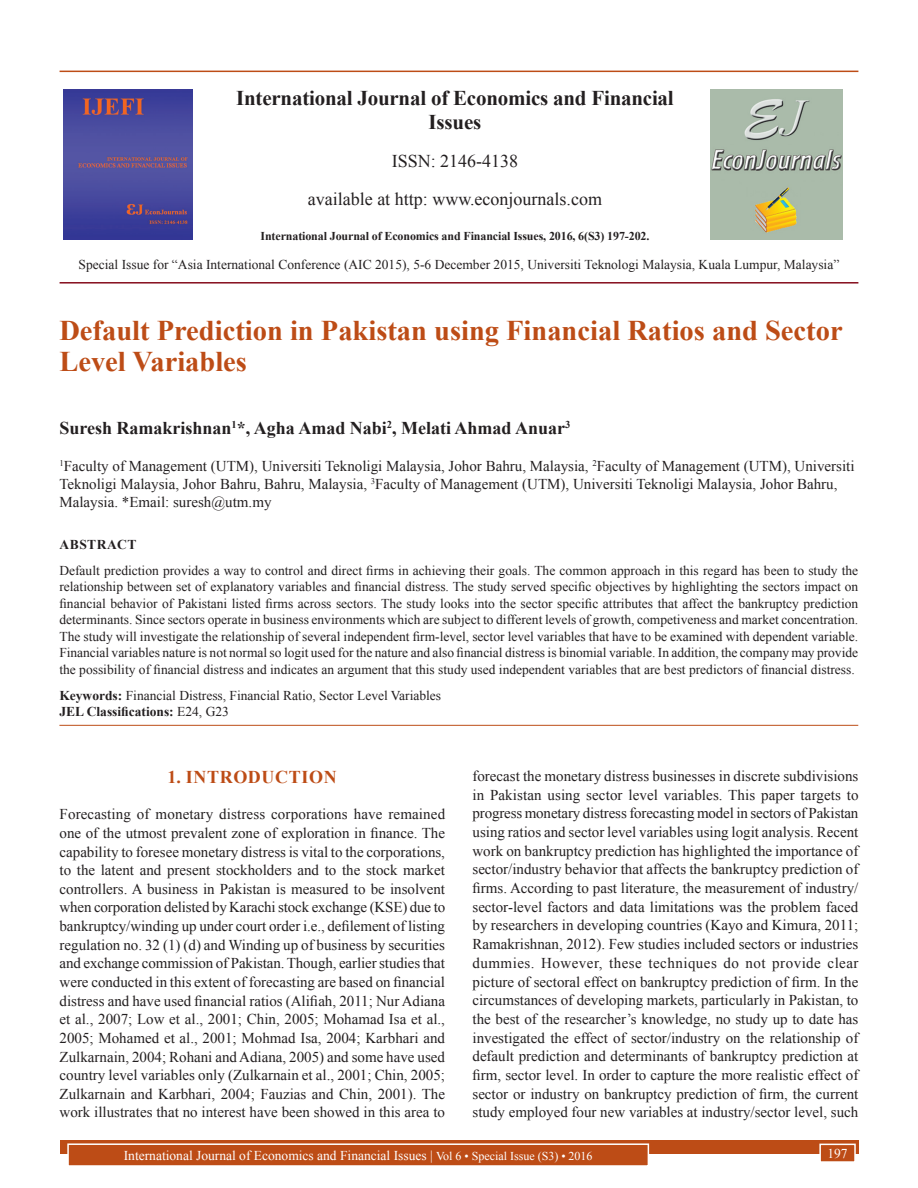
<style>
.page{position:relative;width:918px;height:1188px;background:#fff}
.page>*{position:absolute;margin:0;border:0;box-sizing:border-box;transform-origin:0 0}
.AT{font:700 28.5px/31.5px "Times New Roman";color:#bd4c16}
.Issue_details{font:700 21px/24px "Times New Roman";letter-spacing:-.01em;color:#231f20;text-align:center}
.AU{font:700 18px "Times New Roman";color:#231f20}
.Issue_details-2{font:18px "Times New Roman";color:#231f20}
.t1{font:700 18px "Times New Roman";letter-spacing:.035em;color:#bd4c16}
.TX{font:15px/18.8px "Times New Roman";color:#231f20;text-align:justify}
.AFF{font:15px/18px "Times New Roman";color:#231f20}
.ABS{font:13.5px/16.5px "Times New Roman";color:#231f20;text-align:justify}
.KWD{font:13.5px/16.2px "Times New Roman";color:#231f20}
.Folio{font:13.5px "Times New Roman";color:#fff}
.ABSH{font:700 13.5px "Times New Roman";letter-spacing:.035em;color:#231f20}
.Issue_details-3{font:700 12px "Times New Roman";letter-spacing:-.01em;color:#231f20}
.s1{font-weight:700}
.s2{font-size:12px}
</style>
<div class="page">
<div style="left:60px;top:1140px;width:798px;height:13px;background:#bd4c16"></div>
<div style="left:68px;top:1144px;width:580px;height:22px;background:#bd4c16"></div>
<div style="left:67px;top:1143px;width:582px;height:24px;border:2px solid #fff"></div>
<div style="left:820px;top:1144px;width:35px;height:18px;background:#bd4c16"></div>
<div style="left:819px;top:1144px;width:37px;height:19px;border:2px solid #fff"></div>
<img style="left:711px;top:89px;width:132px;height:150px">
<hr style="left:60px;top:71px;width:798px;height:1px;background:#bd4c16">
<img style="left:64px;top:89px;width:129px;height:151px">
<hr style="left:60px;top:282px;width:798px;height:2px;background:#850d1d">
<hr style="left:59px;top:725px;width:799px;height:1px;background:#bd4c16">
<p class="Issue_details" style="left:236px;top:85px;width:439px">International Journal of Economics and Financial<br>Issues</p>
<p class="Issue_details-2" style="left:392px;top:148px;width:128px">ISSN: 2146-4138</p>
<p class="Issue_details-2" style="left:308px;top:186px;width:296px">available at http: www.econjournals.com</p>
<p class="Issue_details-3" style="left:261px;top:227px;width:390px">International Journal of Economics and Financial Issues, 2016, 6(S3) 197-202.</p>
<p class="ABS" style="left:79px;top:256px;width:762px">Special Issue for “Asia International Conference (AIC 2015), 5-6 December 2015, Universiti Teknologi Malaysia, Kuala Lumpur, Malaysia”</p>
<p class="AT" style="left:59px;top:314px;width:785px">Default Prediction in Pakistan using Financial Ratios and Sector<br>Level Variables</p>
<p class="AU" style="left:59px;top:415px;width:513px">Suresh Ramakrishnan<sup>1</sup>*, Agha Amad Nabi<sup>2</sup>, Melati Ahmad Anuar<sup>3</sup></p>
<p class="AFF" style="left:59px;top:457px;width:797px"><sup>1</sup>Faculty of Management (UTM), Universiti Teknoligi Malaysia, Johor Bahru, Malaysia, <sup>2</sup>Faculty of Management (UTM), Universiti<br>Teknoligi Malaysia, Johor Bahru, Bahru, Malaysia, <sup>3</sup>Faculty of Management (UTM), Universiti Teknoligi Malaysia, Johor Bahru,<br>Malaysia. *Email: suresh@utm.my</p>
<p class="ABSH" style="left:60px;top:535px;width:78px">ABSTRACT</p>
<p class="ABS" style="left:59px;top:561px;width:800px">Default prediction provides a way to control and direct firms in achieving their goals. The common approach in this regard has been to study the relationship between set of explanatory variables and financial distress. The study served specific objectives by highlighting the sectors impact on financial behavior of Pakistani listed firms across sectors. The study looks into the sector specific attributes that affect the bankruptcy prediction determinants. Since sectors operate in business environments which are subject to different levels of growth, competiveness and market concentration.<br>The study will investigate the relationship of several independent firm-level, sector level variables that have to be examined with dependent variable.<br>Financial variables nature is not normal so logit used for the nature and also financial distress is binomial variable. In addition, the company may provide the possibility of financial distress and indicates an argument that this study used independent variables that are best predictors of financial distress.</p>
<p class="KWD" style="left:59px;top:687px;width:383px"><span class="s1">Keywords:</span> Financial Distress, Financial Ratio, Sector Level Variables<br><span class="s1">JEL Classifications:</span> E24, G23</p>
<h1 class="t1" style="left:168px;top:764px;width:171px">1. INTRODUCTION</h1>
<p class="TX" style="left:60px;top:804px;width:387px">Forecasting of monetary distress corporations have remained one of the utmost prevalent zone of exploration in finance. The capability to foresee monetary distress is vital to the corporations, to the latent and present stockholders and to the stock market controllers. A business in Pakistan is measured to be insolvent when corporation delisted by Karachi stock exchange (KSE) due to bankruptcy/winding up under court order i.e., defilement of listing regulation no. 32 (1) (d) and Winding up of business by securities and exchange commission of Pakistan. Though, earlier studies that were conducted in this extent of forecasting are based on financial distress and have used financial ratios (Alifiah, 2011; Nur Adiana et al., 2007; Low et al., 2001; Chin, 2005; Mohamad Isa et al., 2005; Mohamed et al., 2001; Mohmad Isa, 2004; Karbhari and Zulkarnain, 2004; Rohani and Adiana, 2005) and some have used country level variables only (Zulkarnain et al., 2001; Chin, 2005; Zulkarnain and Karbhari, 2004; Fauzias and Chin, 2001). The work illustrates that no interest have been showed in this area to</p>
<p class="TX" style="left:472px;top:766px;width:388px">forecast the monetary distress businesses in discrete subdivisions in Pakistan using sector level variables. This paper targets to progress monetary distress forecasting model in sectors of Pakistan using ratios and sector level variables using logit analysis. Recent work on bankruptcy prediction has highlighted the importance of sector/industry behavior that affects the bankruptcy prediction of firms. According to past literature, the measurement of industry/ sector-level factors and data limitations was the problem faced by researchers in developing countries (Kayo and Kimura, 2011; Ramakrishnan, 2012). Few studies included sectors or industries dummies. However, these techniques do not provide clear picture of sectoral effect on bankruptcy prediction of firm. In the circumstances of developing markets, particularly in Pakistan, to the best of the researcher’s knowledge, no study up to date has investigated the effect of sector/industry on the relationship of default prediction and determinants of bankruptcy prediction at firm, sector level. In order to capture the more realistic effect of sector or industry on bankruptcy prediction of firm, the current study employed four new variables at industry/sector level, such</p>
<p class="Folio" style="left:124px;top:1146px;width:470px">International Journal of Economics and Financial Issues | <span class="s2">Vol 6 • Special Issue (S3) • 2016</span></p>
<p class="Folio" style="left:827px;top:1144px;width:22px">197</p>
</div>
